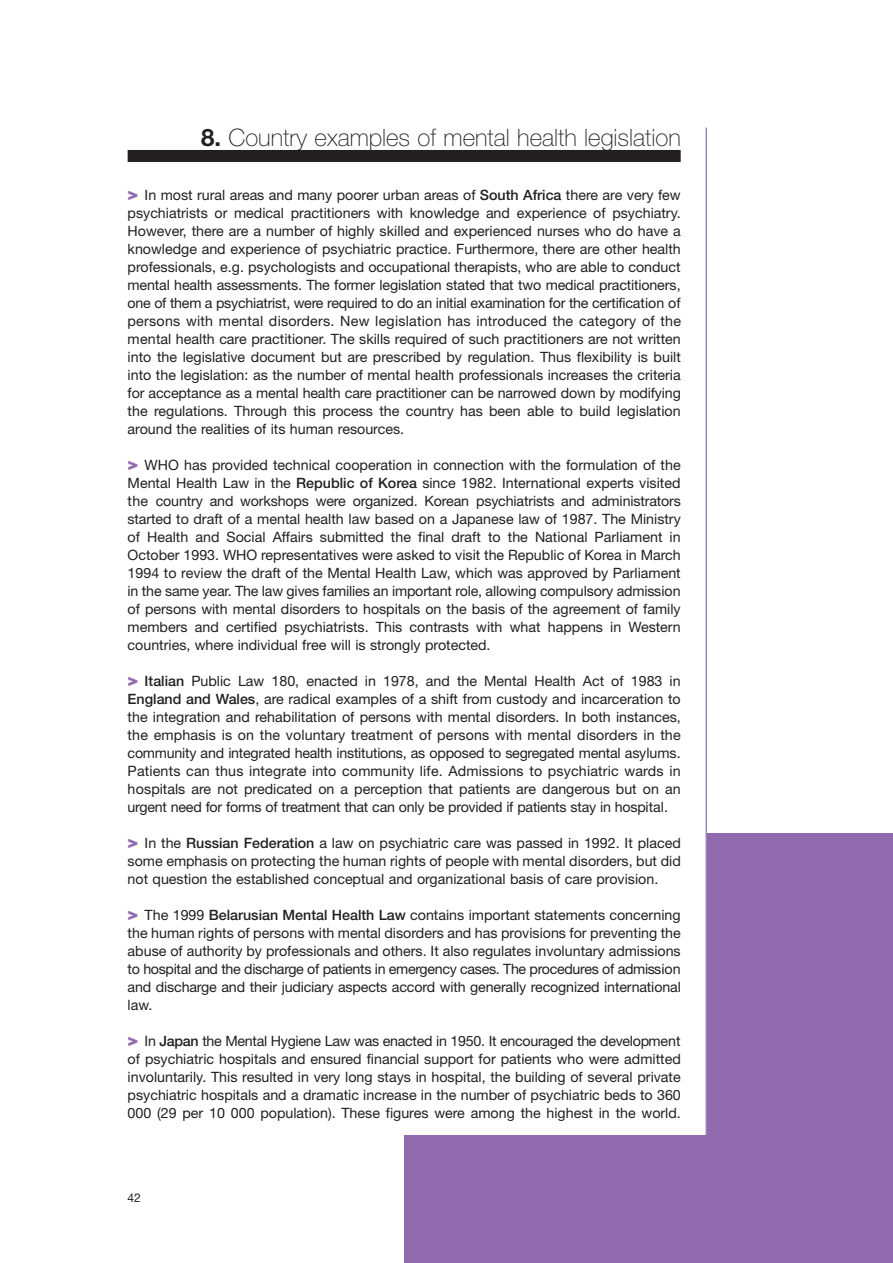
<style>
.page{position:relative;width:893px;height:1263px;background:#fff}
.page>*{position:absolute;margin:0;border:0;box-sizing:border-box;transform-origin:0 0}
.t1{font:100 24px "Helvetica Neue";color:#231f20}
.t2{font:14.25px/18px "Helvetica Neue";color:#231f20;text-align:justify}
.t3{font:12px "Helvetica Neue";color:#231f20}
.s1{font-weight:700}
.s2{font-weight:900;font-size:18px;color:#916bae}
.s3{font-weight:500}
</style>
<div class="page">
<div style="left:404px;top:833px;width:488px;height:430px;background:#916bae"></div>
<div style="left:404px;top:833px;width:302px;height:302px;background:#fff"></div>
<hr style="left:705px;top:128px;width:1px;height:1007px;background:#916bae">
<div style="left:128px;top:150px;width:552px;height:12px;background:#231f20"></div>
<h1 class="t1" style="left:201px;top:128px;width:481px"><span class="s1">8.</span> Country examples of mental health legislation</h1>
<p class="t2" style="left:128px;top:187px;width:555px"><span class="s2">&gt;</span> In most rural areas and many poorer urban areas of <span class="s3">South Africa</span> there are very few psychiatrists or medical practitioners with knowledge and experience of psychiatry.<br>However, there are a number of highly skilled and experienced nurses who do have a knowledge and experience of psychiatric practice. Furthermore, there are other health professionals, e.g. psychologists and occupational therapists, who are able to conduct mental health assessments. The former legislation stated that two medical practitioners, one of them a psychiatrist, were required to do an initial examination for the certification of persons with mental disorders. New legislation has introduced the category of the mental health care practitioner. The skills required of such practitioners are not written into the legislative document but are prescribed by regulation. Thus flexibility is built into the legislation: as the number of mental health professionals increases the criteria for acceptance as a mental health care practitioner can be narrowed down by modifying the regulations. Through this process the country has been able to build legislation around the realities of its human resources.</p>
<p class="t2" style="left:128px;top:457px;width:554px"><span class="s2">&gt;</span> WHO has provided technical cooperation in connection with the formulation of the Mental Health Law in the <span class="s3">Republic of Korea</span> since 1982. International experts visited the country and workshops were organized. Korean psychiatrists and administrators started to draft of a mental health law based on a Japanese law of 1987. The Ministry of Health and Social Affairs submitted the final draft to the National Parliament in October 1993. WHO representatives were asked to visit the Republic of Korea in March 1994 to review the draft of the Mental Health Law, which was approved by Parliament in the same year. The law gives families an important role, allowing compulsory admission of persons with mental disorders to hospitals on the basis of the agreement of family members and certified psychiatrists. This contrasts with what happens in Western countries, where individual free will is strongly protected.</p>
<p class="t2" style="left:128px;top:673px;width:554px"><span class="s2">&gt;</span> <span class="s3">Italian</span> Public Law 180, enacted in 1978, and the Mental Health Act of 1983 in <span class="s3">England and Wales</span>, are radical examples of a shift from custody and incarceration to the integration and rehabilitation of persons with mental disorders. In both instances, the emphasis is on the voluntary treatment of persons with mental disorders in the community and integrated health institutions, as opposed to segregated mental asylums.<br>Patients can thus integrate into community life. Admissions to psychiatric wards in hospitals are not predicated on a perception that patients are dangerous but on an urgent need for forms of treatment that can only be provided if patients stay in hospital.</p>
<p class="t2" style="left:128px;top:835px;width:554px"><span class="s2">&gt;</span> In the <span class="s3">Russian Federation</span> a law on psychiatric care was passed in 1992. It placed some emphasis on protecting the human rights of people with mental disorders, but did not question the established conceptual and organizational basis of care provision.</p>
<p class="t2" style="left:128px;top:907px;width:555px"><span class="s2">&gt;</span> The 1999 <span class="s3">Belarusian Mental Health Law</span> contains important statements concerning the human rights of persons with mental disorders and has provisions for preventing the abuse of authority by professionals and others. It also regulates involuntary admissions to hospital and the discharge of patients in emergency cases. The procedures of admission and discharge and their judiciary aspects accord with generally recognized international law.</p>
<p class="t2" style="left:128px;top:1033px;width:554px"><span class="s2">&gt;</span> In <span class="s3">Japan</span> the Mental Hygiene Law was enacted in 1950. It encouraged the development of psychiatric hospitals and ensured financial support for patients who were admitted involuntarily. This resulted in very long stays in hospital, the building of several private psychiatric hospitals and a dramatic increase in the number of psychiatric beds to 360<br>000 (29 per 10 000 population). These figures were among the highest in the world.</p>
<p class="t3" style="left:128px;top:1194px;width:15px">42</p>
</div>
